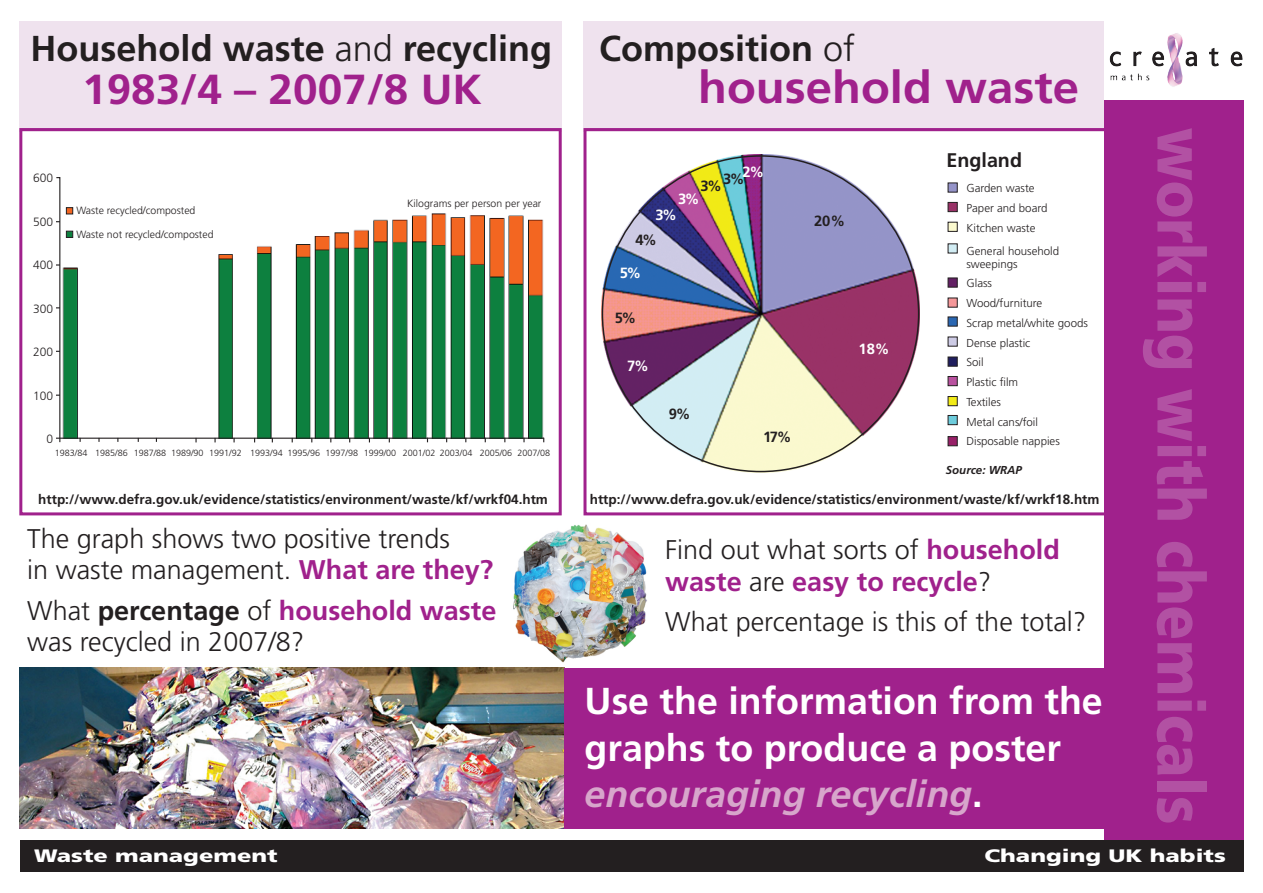
<style>
.page{position:relative;width:1263px;height:893px;background:#fff}
.page>*{position:absolute;margin:0;border:0;box-sizing:border-box;transform-origin:0 0}
.t1{font:900 65.85px "Frutiger";color:rgb(212 173 208/.35);scale:.85 1}
.t2{font:700 45px "Frutiger";color:#a0218c;scale:1.05 1}
.t3{font:700 42px "Frutiger";color:#a0218c;scale:1.05 1}
.t4{font:700 37.5px/46.5px "Frutiger";color:#fff}
.t5{font:700 36px "Frutiger";color:#231f20}
.t6{font:300 27px/31.5px "Frutiger";color:#231f20}
.t7{font:700 27px/31.5px "Frutiger";color:#a0218c}
.t8{font:700 19.8px "Frutiger";color:#231f20}
.t9{font:900 18px "Frutiger";color:#fff;scale:1.31 1}
.t10{font:700 14.85px "Frutiger";color:#231f20}
.t11{font:700 14.85px "Frutiger";color:#fff}
.t12{font:700 13.5px "Frutiger";color:#231f20}
.t13{font:300 12px "Frutiger";color:#231f20}
.t14{font:300 11.55px/19.6px "Frutiger";color:#231f20}
.t15{font:italic 700 11.55px "Frutiger";color:#231f20}
.t16{font:300 10.5px "Frutiger";color:#231f20}
.t17{font:300 9px "Frutiger";color:#231f20}
.s1{font-weight:300}
.s2{font-weight:700;color:#a0218c}
.s3{font-weight:700}
.s4{font-weight:300;color:#231f20}
.s5{font-style:italic;color:#d7a6cb}
</style>
<div class="page">
<img style="left:513px;top:524px;width:134px;height:139px">
<img style="left:19px;top:668px;width:545px;height:160px">
<div style="left:584px;top:21px;width:520px;height:110px;background:#efe2ee"></div>
<div style="left:564px;top:668px;width:542px;height:160px;background:#a0218c"></div>
<div style="left:1104px;top:100px;width:139px;height:772px;background:#a0218c"></div>
<img style="left:1109px;top:33px;width:134px;height:54px">
<div style="left:20px;top:841px;width:1223px;height:31px;background:#231f20"></div>
<div style="left:19px;top:21px;width:543px;height:110px;background:#efe2ee"></div>
<div style="left:19px;top:128px;width:543px;height:387px;border:3px solid #a0218c"></div>
<div style="left:583px;top:128px;width:526px;height:387px;border:3px solid #a0218c"></div>
<img style="left:63px;top:213px;width:482px;height:225px">
<div style="left:65px;top:200px;width:137px;height:45px;background:#fff"></div>
<svg style="left:56px;top:177px;width:5px;height:266px"></svg>
<hr style="left:56px;top:438px;width:488px;height:1px;background:#231f20">
<div style="left:66px;top:207px;width:7px;height:7px;background:#f36621;border:1px solid #231f20"></div>
<div style="left:66px;top:231px;width:7px;height:7px;background:#0d803f;border:1px solid #231f20"></div>
<img style="left:602px;top:155px;width:318px;height:318px">
<div style="left:948px;top:183px;width:10px;height:9px;background:#9594c9;border:1px solid #231f20"></div>
<div style="left:948px;top:202px;width:10px;height:10px;background:#993267;border:1px solid #231f20"></div>
<div style="left:948px;top:222px;width:10px;height:10px;background:#fbf9ce;border:1px solid #231f20"></div>
<div style="left:948px;top:243px;width:10px;height:10px;background:#d2edf4;border:1px solid #231f20"></div>
<div style="left:948px;top:278px;width:10px;height:10px;background:#632064;border:1px solid #231f20"></div>
<div style="left:948px;top:298px;width:10px;height:10px;background:#f59799;border:1px solid #231f20"></div>
<div style="left:948px;top:317px;width:10px;height:9px;background:#2a67b2;border:1px solid #231f20"></div>
<div style="left:948px;top:337px;width:10px;height:10px;background:#cdcbe5;border:1px solid #231f20"></div>
<div style="left:948px;top:357px;width:10px;height:10px;background:#201e5e;border:1px solid #231f20"></div>
<div style="left:948px;top:376px;width:10px;height:10px;background:#b9519f;border:1px solid #231f20"></div>
<div style="left:948px;top:396px;width:10px;height:10px;background:#f2eb17;border:1px solid #231f20"></div>
<div style="left:948px;top:415px;width:10px;height:10px;background:#6dccdc;border:1px solid #231f20"></div>
<div style="left:948px;top:436px;width:10px;height:10px;background:#982068;border:1px solid #231f20"></div>
<h3 class="t5" style="left:31px;top:27px;width:523px">Household waste <span class="s1">and</span> recycling</h3>
<h3 class="t3" style="left:82px;top:65px;width:382px">1983/4 – 2007/8 UK</h3>
<p class="t13" style="left:33px;top:171px;width:22px">600</p>
<p class="t13" style="left:33px;top:215px;width:22px">500</p>
<p class="t13" style="left:33px;top:258px;width:22px">400</p>
<p class="t13" style="left:33px;top:302px;width:22px">300</p>
<p class="t13" style="left:33px;top:345px;width:22px">200</p>
<p class="t13" style="left:33px;top:389px;width:22px">100</p>
<p class="t13" style="left:46px;top:432px;width:8px">0</p>
<p class="t16" style="left:76px;top:204px;width:120px">Waste recycled/composted</p>
<p class="t16" style="left:76px;top:228px;width:139px">Waste not recycled/composted</p>
<p class="t16" style="left:407px;top:198px;width:136px">Kilograms per person per year</p>
<p class="t17" style="left:55px;top:447px;width:497px">1983/84 1985/86 1987/88 1989/90 1991/92 1993/94 1995/96 1997/98 1999/00 2001/02 2003/04 2005/06 2007/08</p>
<h3 class="t5" style="left:599px;top:27px;width:257px">Composition <span class="s1">of</span></h3>
<h2 class="t2" style="left:698px;top:61px;width:364px">household waste</h2>
<p class="t11" style="left:742px;top:163px;width:23px">2%</p>
<p class="t10" style="left:723px;top:170px;width:23px">3%</p>
<p class="t10" style="left:700px;top:177px;width:23px">3%</p>
<p class="t11" style="left:678px;top:190px;width:23px">3%</p>
<p class="t11" style="left:655px;top:206px;width:23px">3%</p>
<p class="t10" style="left:635px;top:231px;width:23px">4%</p>
<p class="t11" style="left:620px;top:264px;width:23px">5%</p>
<p class="t10" style="left:615px;top:309px;width:23px">5%</p>
<p class="t11" style="left:627px;top:357px;width:23px">7%</p>
<p class="t10" style="left:669px;top:405px;width:23px">9%</p>
<p class="t10" style="left:763px;top:428px;width:30px">17%</p>
<p class="t10" style="left:814px;top:212px;width:33px">20%</p>
<p class="t11" style="left:858px;top:340px;width:33px">18%</p>
<h3 class="t8" style="left:946px;top:149px;width:77px">England</h3>
<p class="t14" style="left:966px;top:178px;width:83px">Garden waste<br>Paper and board<br>Kitchen waste</p>
<p class="t14" style="left:966px;top:244px;width:94px;line-height:13.2px">General household sweepings</p>
<p class="t14" style="left:966px;top:274px;width:123px">Glass<br>Wood/furniture<br>Scrap metal/white goods<br>Dense plastic<br>Soil<br>Plastic film<br>Textiles<br>Metal cans/foil<br>Disposable nappies</p>
<p class="t15" style="left:946px;top:463px;width:78px">Source: WRAP</p>
<p class="t12" style="left:38px;top:491px;width:511px">http://www.defra.gov.uk/evidence/statistics/environment/waste/kf/wrkf04.htm</p>
<p class="t12" style="left:590px;top:491px;width:511px">http://www.defra.gov.uk/evidence/statistics/environment/waste/kf/wrkf18.htm</p>
<h3 class="t6" style="left:27px;top:523px;width:468px">The graph shows two positive trends<br>in waste management. <span class="s2">What are they?</span></h3>
<h3 class="t6" style="left:27px;top:595px;width:471px">What <span class="s3">percentage</span> of <span class="s2">household waste </span>was recycled in 2007/8?</h3>
<h3 class="t7" style="left:665px;top:534px;width:396px"><span class="s4">Find out what sorts of</span> household waste <span class="s4">are</span> easy to recycle<span class="s4">?</span></h3>
<h3 class="t6" style="left:665px;top:606px;width:423px">What percentage is this of the total?</h3>
<h3 class="t4" style="left:585px;top:678px;width:520px">Use the information from the graphs to produce a poster <span class="s5">encouraging recycling</span>.</h3>
<h1 class="t1" style="left:1220px;top:128px;width:821px;rotate:90deg">working with chemicals</h1>
<h3 class="t9" style="left:34px;top:845px;width:187px">Waste management</h3>
<h3 class="t9" style="left:984px;top:845px;width:186px">Changing UK habits</h3>
</div>
